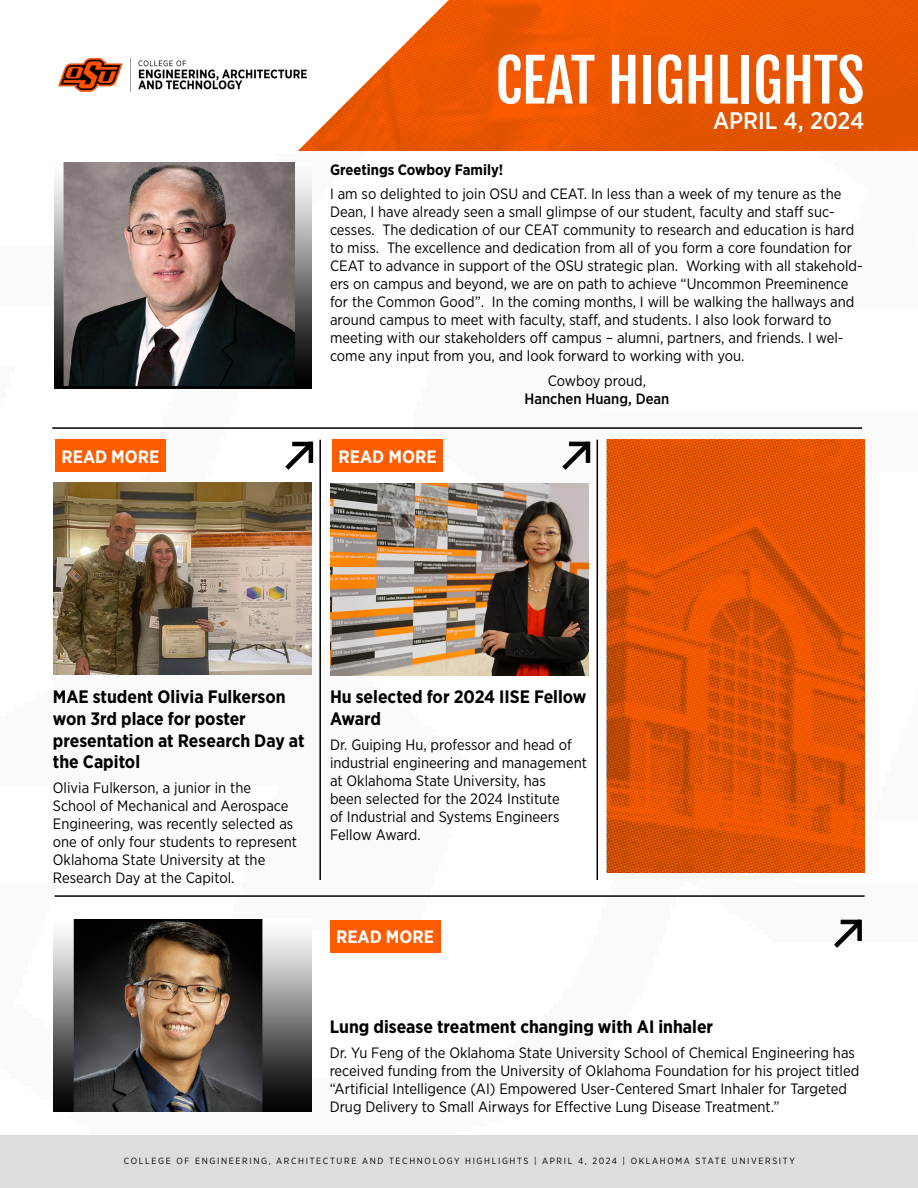
<style>
.page{position:relative;width:918px;height:1188px;background:#fff}
.page>*{position:absolute;margin:0;border:0;box-sizing:border-box;transform-origin:0 0}
.t1{font:58.5px "Fjalla One";color:#fff}
.t2{font:500 24px "Gotham Narrow";color:#fff}
.t3{font:700 18px/21.6px "Gotham Narrow";color:#000}
.t4{font:700 18px "Gotham Narrow";color:#fff}
.t5{font:15px/18px "Gotham Narrow";color:#000}
.t6{font:700 15px "Gotham Narrow";color:#000}
.t7{font:500 15px "Gotham Narrow";color:#000}
.t8{font:9px "Gotham Narrow";letter-spacing:.18em;color:#000}
</style>
<div class="page">
<img style="left:607px;top:439px;width:258px;height:433px">
<div style="left:55px;top:439px;width:111px;height:33px;background:#fe5c00"></div>
<svg style="left:285px;top:441px;width:29px;height:29px"></svg>
<img style="left:53px;top:483px;width:258px;height:192px">
<img style="left:54px;top:163px;width:258px;height:222px">
<div style="left:330px;top:920px;width:110px;height:33px;background:#fe5c00"></div>
<svg style="left:834px;top:919px;width:28px;height:29px"></svg>
<img style="left:54px;top:920px;width:258px;height:192px">
<hr style="left:52px;top:427px;width:810px;height:2px;background:#000">
<hr style="left:55px;top:895px;width:810px;height:2px;background:#000">
<div style="left:0;top:1136px;width:918px;height:52px;background:#ddd"></div>
<div style="left:332px;top:439px;width:111px;height:33px;background:#fe5c00"></div>
<svg style="left:562px;top:441px;width:29px;height:29px"></svg>
<img style="left:330px;top:483px;width:258px;height:192px">
<hr style="left:597px;top:440px;width:1px;height:440px;background:#000">
<hr style="left:319px;top:440px;width:2px;height:440px;background:#000">
<img style="left:449px;top:0;width:469px;height:151px">
<svg style="left:298px;top:0;width:151px;height:151px"></svg>
<img style="left:58px;top:36px;width:252px;height:77px">
<h1 class="t1" style="left:495px;top:49px;width:370px">CEAT HIGHLIGHTS</h1>
<h2 class="t2" style="left:713px;top:105px;width:153px">APRIL 4, 2024</h2>
<p class="t4" style="left:61px;top:445px;width:99px">READ MORE</p>
<p class="t6" style="left:330px;top:160px;width:175px">Greetings Cowboy Family!</p>
<p class="t5" style="left:330px;top:185px;width:534px">I am so delighted to join OSU and CEAT. In less than a week of my tenure as the Dean, I have already seen a small glimpse of our student, faculty and staff suc&shy;cesses. The dedication of our CEAT community to research and education is hard to miss. The excellence and dedication from all of you form a core foundation for CEAT to advance in support of the OSU strategic plan. Working with all stakehold&shy;ers on campus and beyond, we are on path to achieve “Uncommon Preeminence for the Common Good”. In the coming months, I will be walking the hallways and around campus to meet with faculty, staff, and students. I also look forward to meeting with our stakeholders off campus – alumni, partners, and friends. I wel&shy;come any input from you, and look forward to working with you.</p>
<p class="t5" style="left:548px;top:372px;width:100px">Cowboy proud,</p>
<p class="t7" style="left:525px;top:389px;width:146px">Hanchen Huang, Dean</p>
<p class="t4" style="left:339px;top:445px;width:99px">READ MORE</p>
<p class="t3" style="left:53px;top:686px;width:253px">MAE student Olivia Fulkerson won 3rd place for poster presentation at Research Day at the Capitol</p>
<p class="t5" style="left:53px;top:778px;width:246px">Olivia Fulkerson, a junior in the School of Mechanical and Aerospace Engineering, was recently selected as one of only four students to represent Oklahoma State University at the Research Day at the Capitol.</p>
<p class="t3" style="left:330px;top:686px;width:258px">Hu selected for 2024 IISE Fellow<br>Award</p>
<p class="t5" style="left:330px;top:735px;width:259px">Dr. Guiping Hu, professor and head of industrial engineering and management at Oklahoma State University, has<br>been selected for the 2024 Institute<br>of Industrial and Systems Engineers Fellow Award.</p>
<p class="t4" style="left:336px;top:925px;width:99px">READ MORE</p>
<p class="t3" style="left:330px;top:1016px;width:385px">Lung disease treatment changing with AI inhaler</p>
<p class="t5" style="left:330px;top:1043px;width:531px">Dr. Yu Feng of the Oklahoma State University School of Chemical Engineering has received funding from the University of Oklahoma Foundation for his project titled “Artificial Intelligence (AI) Empowered User-Centered Smart Inhaler for Targeted Drug Delivery to Small Airways for Effective Lung Disease Treatment.”</p>
<p class="t8" style="left:124px;top:1155px;width:672px">COLLEGE OF ENGINEERING, ARCHITECTURE AND TECHNOLOGY HIGHLIGHTS | APRIL 4, 2024 | OKLAHOMA STATE UNIVERSITY</p>
</div>
